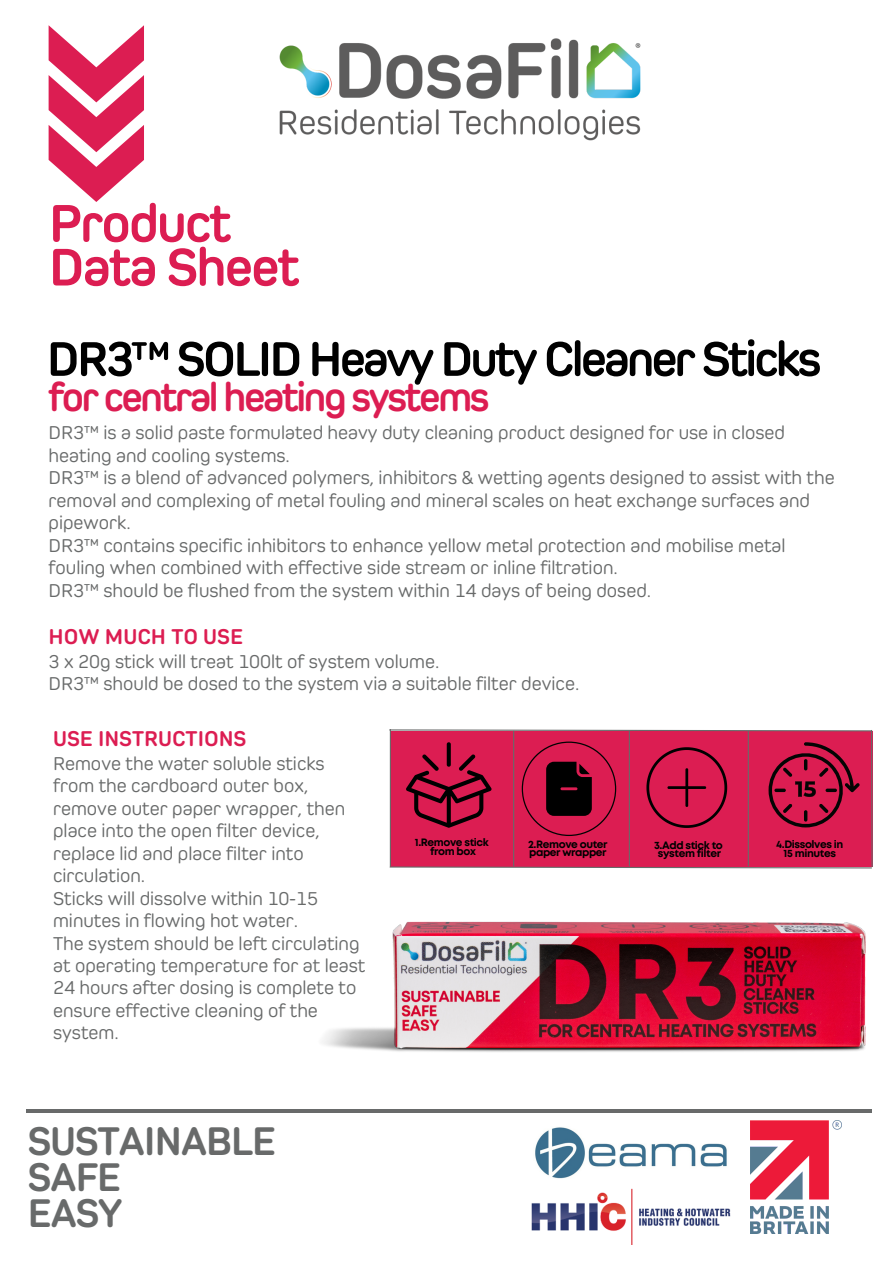
<style>
.page{position:relative;width:893px;height:1264px;background:#fff}
.page>*{position:absolute;margin:0;border:0;box-sizing:border-box;transform-origin:0 0}
.t1{font:700 55.5px "Pero";letter-spacing:-.035em;color:#dc1d52}
.t2{font:700 51px "Pero";letter-spacing:-.055em;color:#000}
.t3{font:700 42px "Pero";letter-spacing:-.055em;color:#dc1d52}
.t4{font:700 42px "Pero";letter-spacing:-.035em;color:#686a6a}
.t5{font:700 22.5px "Pero";color:#dc1d52}
.t6{font:19.5px/22.5px "Pero";color:#686a6a}
.t7{font:700 10.65px "Mont";letter-spacing:-.035em;color:#000}
</style>
<div class="page">
<img style="left:279px;top:38px;width:361px;height:103px">
<svg style="left:49px;top:25px;width:95px;height:177px"></svg>
<svg style="left:26px;top:1109px;width:290px;height:3px"></svg>
<svg style="left:389px;top:729px;width:484px;height:55px;background:#c3214e"></svg>
<img style="left:531px;top:1188px;width:200px;height:56px">
<img style="left:750px;top:1185px;width:79px;height:48px">
<img style="left:316px;top:784px;width:557px;height:401px">
<p class="t1" style="left:49px;top:189px;width:184px">Product</p>
<p class="t1" style="left:49px;top:233px;width:253px">Data Sheet</p>
<p class="t2" style="left:47px;top:328px;width:776px">DR3™ SOLID Heavy Duty Cleaner Sticks</p>
<p class="t3" style="left:49px;top:371px;width:442px">for central heating systems</p>
<p class="t6" style="left:49px;top:421px;width:738px">DR3™ is a solid paste formulated heavy duty cleaning product designed for use in closed heating and cooling systems.</p>
<p class="t6" style="left:49px;top:466px;width:787px">DR3™ is a blend of advanced polymers, inhibitors &amp; wetting agents designed to assist with the removal and complexing of metal fouling and mineral scales on heat exchange surfaces and pipework.</p>
<p class="t6" style="left:49px;top:534px;width:738px">DR3™ contains specific inhibitors to enhance yellow metal protection and mobilise metal fouling when combined with effective side stream or inline filtration.</p>
<p class="t6" style="left:49px;top:579px;width:604px">DR3™ should be flushed from the system within 14 days of being dosed.</p>
<p class="t5" style="left:49px;top:623px;width:196px">HOW MUCH TO USE</p>
<p class="t6" style="left:49px;top:650px;width:392px">3 x 20g stick will treat 100lt of system volume.</p>
<p class="t6" style="left:49px;top:672px;width:532px">DR3™ should be dosed to the system via a suitable filter device.</p>
<p class="t5" style="left:53px;top:724px;width:195px">USE INSTRUCTIONS</p>
<p class="t6" style="left:53px;top:751px;width:294px">Remove the water soluble sticks from the cardboard outer box, remove outer paper wrapper, then place into the open filter device, replace lid and place filter into circulation.</p>
<p class="t6" style="left:53px;top:886px;width:266px">Sticks will dissolve within 10-15 minutes in flowing hot water.</p>
<p class="t6" style="left:53px;top:931px;width:314px">The system should be left circulating at operating temperature for at least<br>24 hours after dosing is complete to ensure effective cleaning of the system.</p>
<p class="t4" style="left:28px;top:1115px;width:250px">SUSTAINABLE</p>
<p class="t4" style="left:28px;top:1151px;width:95px">SAFE</p>
<p class="t4" style="left:28px;top:1187px;width:96px">EASY</p>
<p class="t7" style="left:415px;top:838px;width:75px">1.Remove stick</p>
<p class="t7" style="left:430px;top:847px;width:47px">from box</p>
<p class="t7" style="left:528px;top:840px;width:81px">2.Remove outer</p>
<p class="t7" style="left:529px;top:848px;width:79px">paper wrapper</p>
<p class="t7" style="left:654px;top:841px;width:70px">3.Add stick to</p>
<p class="t7" style="left:658px;top:849px;width:65px">system filter</p>
<p class="t7" style="left:776px;top:840px;width:69px">4.Dissolves in</p>
<p class="t7" style="left:783px;top:849px;width:54px">15 minutes</p>
</div>
